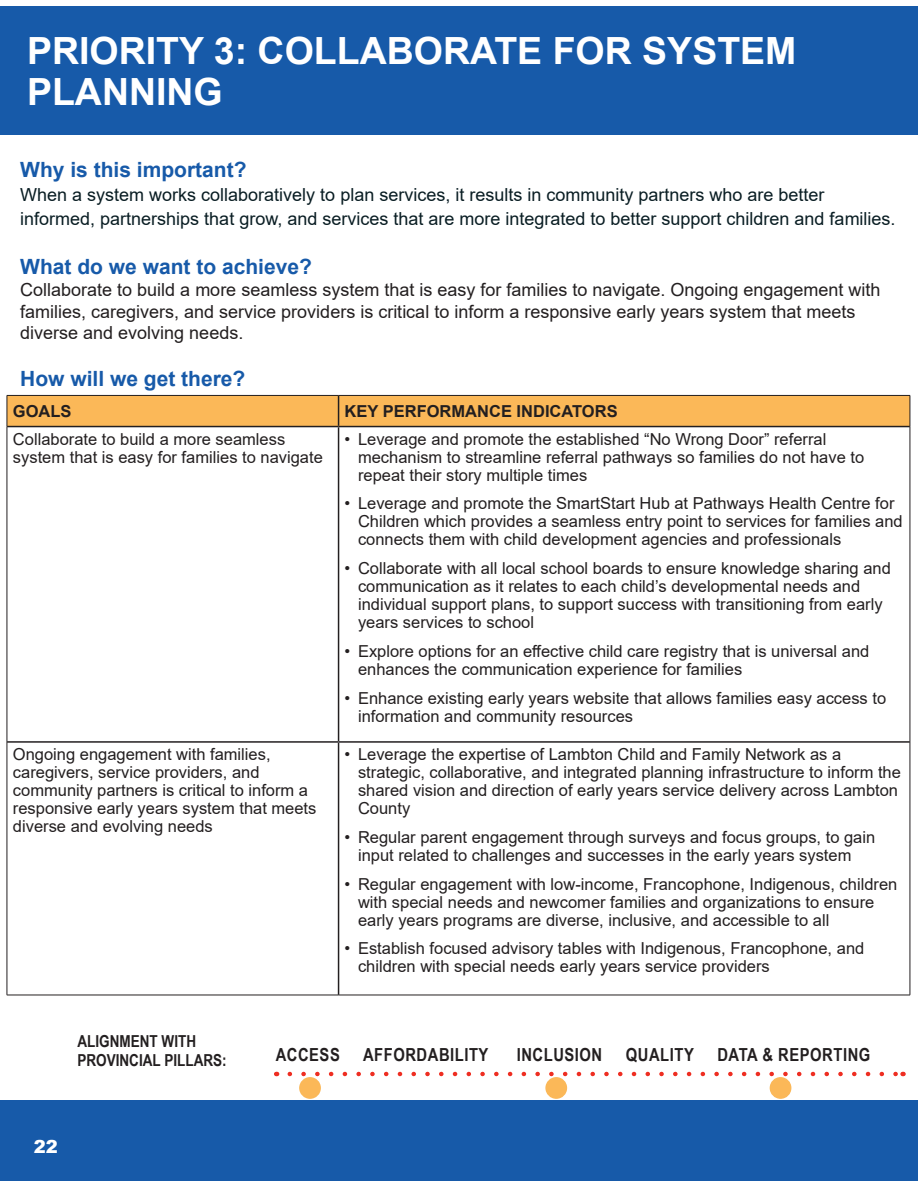
<style>
.page{position:relative;width:918px;height:1188px;background:#fff}
.page>*{position:absolute;margin:0;border:0;box-sizing:border-box;transform-origin:0 0}
.t1{font:700 37.5px/40.5px "Arial";color:#fff}
.t2{font:700 21px "Arial";color:#175aa9}
.t3{font:18px/21.6px "Arial";color:#231f20}
.t4{font:18px/24px "Arial";color:#091d23}
.t5{font:700 18px "Arial Narrow";letter-spacing:.03em;color:#231f20}
.t6{font:900 18px "Arial";color:#fff}
.t7{font:16.5px/18px "Arial";color:#231f20}
.t8{font:700 16.5px/19.8px "Arial Narrow";color:#231f20}
.t9{font:700 16.5px "Arial";color:#231f20}
</style>
<div class="page">
<svg style="left:290px;top:1072px;width:606px;height:4px"></svg>
<div style="left:7px;top:395px;width:332px;height:32px;background:#fbb858"></div>
<div style="left:339px;top:395px;width:571px;height:32px;background:#fbb858"></div>
<hr style="left:338px;top:396px;width:1px;height:30px;background:#231f20">
<hr style="left:7px;top:741px;width:332px;height:2px;background:#231f20">
<hr style="left:339px;top:741px;width:571px;height:2px;background:#231f20">
<hr style="left:7px;top:427px;width:1px;height:315px;background:#231f20">
<hr style="left:910px;top:427px;width:1px;height:315px;background:#231f20">
<hr style="left:7px;top:742px;width:1px;height:253px;background:#231f20">
<hr style="left:910px;top:742px;width:1px;height:253px;background:#231f20">
<hr style="left:7px;top:995px;width:332px;height:1px;background:#231f20">
<hr style="left:339px;top:995px;width:571px;height:1px;background:#231f20">
<hr style="left:338px;top:427px;width:1px;height:314px;background:#231f20">
<hr style="left:338px;top:743px;width:1px;height:252px;background:#231f20">
<hr style="left:7px;top:395px;width:332px;height:1px;background:#231f20">
<hr style="left:7px;top:396px;width:1px;height:31px;background:#231f20">
<hr style="left:339px;top:395px;width:571px;height:1px;background:#231f20">
<hr style="left:910px;top:396px;width:1px;height:31px;background:#231f20">
<hr style="left:7px;top:426px;width:332px;height:1px;background:#231f20">
<hr style="left:339px;top:426px;width:571px;height:1px;background:#231f20">
<div style="left:0;top:7px;width:918px;height:128px;background:#175aa9"></div>
<div style="left:770px;top:1078px;width:21px;height:20px;background:#fbb858;border-radius:50%"></div>
<div style="left:770px;top:1077px;width:21px;height:22px;border:2px solid #fbb858;border-radius:50%"></div>
<div style="left:546px;top:1078px;width:20px;height:20px;background:#fbb858;border-radius:50%"></div>
<div style="left:545px;top:1077px;width:22px;height:22px;border:2px solid #fbb858;border-radius:50%"></div>
<div style="left:300px;top:1078px;width:20px;height:20px;background:#fbb858;border-radius:50%"></div>
<div style="left:299px;top:1077px;width:22px;height:22px;border:2px solid #fbb858;border-radius:50%"></div>
<div style="left:1px;top:1100px;width:917px;height:81px;background:#175aa9"></div>
<p class="t1" style="left:27px;top:31px;width:771px">PRIORITY 3: COLLABORATE FOR SYSTEM<br>PLANNING</p>
<h3 class="t2" style="left:20px;top:155px;width:228px">Why is this important?</h3>
<p class="t4" style="left:20px;top:183px;width:877px">When a system works collaboratively to plan services, it results in community partners who are better informed, partnerships that grow, and services that are more integrated to better support children and families.</p>
<h3 class="t2" style="left:20px;top:252px;width:293px">What do we want to achieve?</h3>
<p class="t3" style="left:20px;top:279px;width:862px">Collaborate to build a more seamless system that is easy for families to navigate. Ongoing engagement with families, caregivers, and service providers is critical to inform a responsive early years system that meets diverse and evolving needs.</p>
<p class="t2" style="left:20px;top:364px;width:227px">How will we get there?</p>
<p class="t9" style="left:13px;top:400px;width:60px">GOALS</p>
<p class="t9" style="left:345px;top:400px;width:275px">KEY PERFORMANCE INDICATORS</p>
<p class="t7" style="left:13px;top:430px;width:274px">Collaborate to build a more seamless</p>
<p class="t7" style="left:345px;top:430px;width:483px">• Leverage and promote the established “No Wrong Door” referral</p>
<p class="t7" style="left:13px;top:448px;width:311px">system that is easy for families to navigate</p>
<p class="t7" style="left:358px;top:448px;width:508px">mechanism to streamline referral pathways so families do not have to repeat their story multiple times</p>
<p class="t7" style="left:358px;top:494px;width:546px;text-indent:-13px">• Leverage and promote the SmartStart Hub at Pathways Health Centre for<br>Children which provides a seamless entry point to services for families and connects them with child development agencies and professionals</p>
<p class="t7" style="left:358px;top:559px;width:534px;text-indent:-13px">• Collaborate with all local school boards to ensure knowledge sharing and communication as it relates to each child’s developmental needs and individual support plans, to support success with transitioning from early years services to school</p>
<p class="t7" style="left:358px;top:642px;width:513px;text-indent:-13px">• Explore options for an effective child care registry that is universal and enhances the communication experience for families</p>
<p class="t7" style="left:358px;top:689px;width:530px;text-indent:-13px">• Enhance existing early years website that allows families easy access to information and community resources</p>
<p class="t7" style="left:13px;top:745px;width:259px">Ongoing engagement with families,</p>
<p class="t7" style="left:13px;top:763px;width:248px">caregivers, service providers, and</p>
<p class="t7" style="left:13px;top:781px;width:297px">community partners is critical to inform a</p>
<p class="t7" style="left:13px;top:799px;width:305px">responsive early years system that meets</p>
<p class="t7" style="left:13px;top:817px;width:201px">diverse and evolving needs</p>
<p class="t7" style="left:358px;top:745px;width:544px;text-indent:-13px">• Leverage the expertise of Lambton Child and Family Network as a strategic, collaborative, and integrated planning infrastructure to inform the shared vision and direction of early years service delivery across Lambton County</p>
<p class="t7" style="left:358px;top:828px;width:519px;text-indent:-13px">• Regular parent engagement through surveys and focus groups, to gain input related to challenges and successes in the early years system</p>
<p class="t7" style="left:358px;top:875px;width:541px;text-indent:-13px">• Regular engagement with low-income, Francophone, Indigenous, children with special needs and newcomer families and organizations to ensure early years programs are diverse, inclusive, and accessible to all</p>
<p class="t7" style="left:358px;top:939px;width:508px;text-indent:-13px">• Establish focused advisory tables with Indigenous, Francophone, and children with special needs early years service providers</p>
<p class="t8" style="left:77px;top:1030px;width:151px">ALIGNMENT WITH<br>PROVINCIAL PILLARS:</p>
<p class="t6" style="left:34px;top:1134px;width:26px">22</p>
<p class="t5" style="left:276px;top:1041px;width:66px">ACCESS</p>
<p class="t5" style="left:363px;top:1041px;width:127px">AFFORDABILITY</p>
<p class="t5" style="left:517px;top:1041px;width:87px">INCLUSION</p>
<p class="t5" style="left:626px;top:1041px;width:70px">QUALITY</p>
<p class="t5" style="left:717px;top:1041px;width:154px">DATA &amp; REPORTING</p>
</div>
